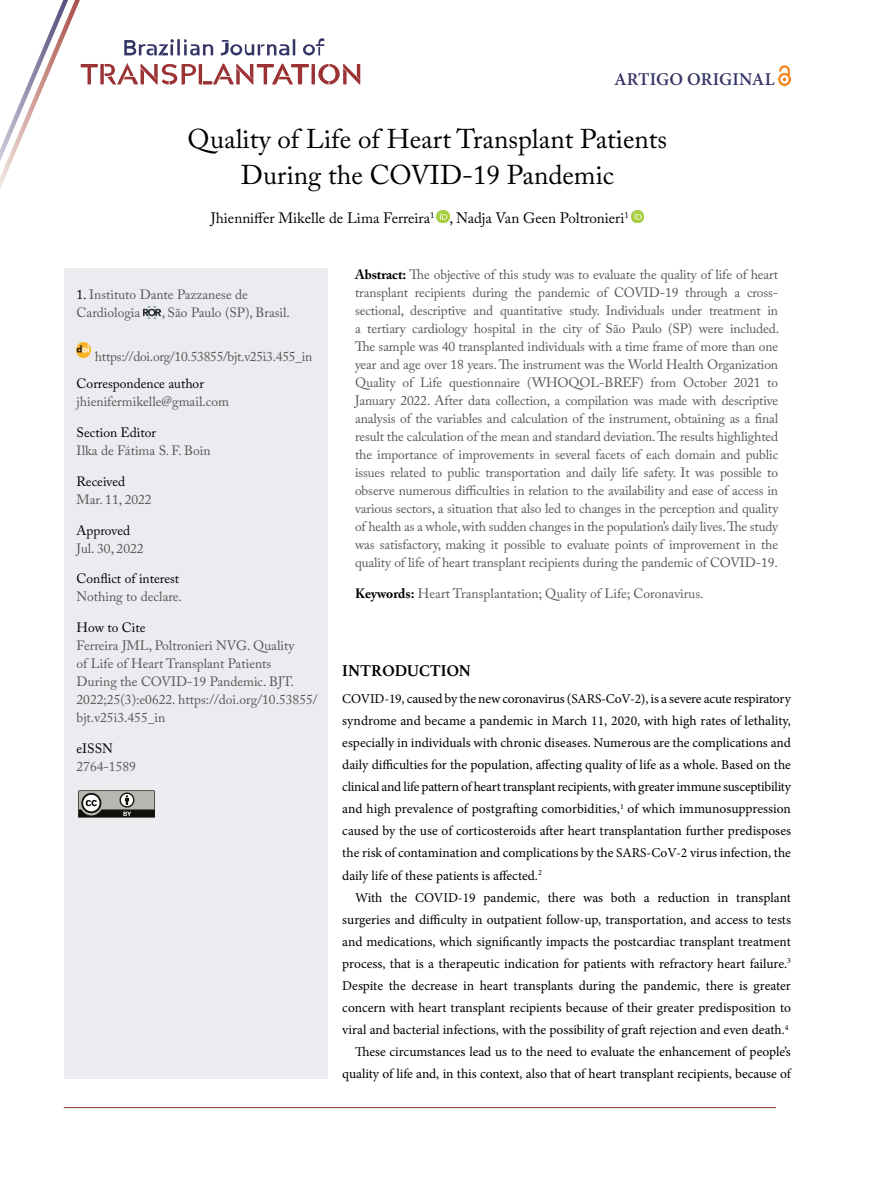
<style>
.page{position:relative;width:893px;height:1191px;background:#fff}
.page>*{position:absolute;margin:0;border:0;box-sizing:border-box;transform-origin:0 0}
.t1{font:27px/36px "Adobe Caslon Pro";color:#000;text-align:center}
.t2{font:600 18px "Minion Pro";letter-spacing:.01em;color:#353666}
.t3{font:700 16.5px "Athelas";color:#000}
.t4{font:15px "Adobe Caslon Pro";color:#000}
.t5{font:13.5px/18px "Adobe Caslon Pro";color:#575756}
.t6{font:13.5px/22px "Minion Pro";color:#000;text-align:justify}
.t7{font:13.5px "Adobe Caslon Pro";color:#000}
.t8{font:13.5px "Adobe Caslon Pro";letter-spacing:-.02em;color:#575756}
.s1{color:#000}
.s2{font-weight:700;color:#000}
</style>
<div class="page">
<svg style="left:437px;top:210px;width:12px;height:13px"></svg>
<svg style="left:631px;top:210px;width:13px;height:13px"></svg>
<svg style="left:0;top:0;width:360px;height:188px"></svg>
<div style="left:64px;top:268px;width:263px;height:810px;background:#ebebf0"></div>
<img style="left:144px;top:307px;width:16px;height:11px">
<img style="left:77px;top:343px;width:14px;height:14px">
<svg style="left:78px;top:790px;width:77px;height:28px;background:#81827d"></svg>
<img style="left:778px;top:66px;width:12px;height:19px">
<hr style="left:64px;top:1107px;width:712px;height:1px;background:#9b3134">
<h2 class="t2" style="left:614px;top:67px;width:162px">ARTIGO ORIGINAL</h2>
<h1 class="t1" style="left:188px;top:120px;width:481px">Quality of Life of Heart Transplant Patients<br>During the COVID-19 Pandemic</h1>
<p class="t4" style="left:211px;top:209px;width:419px">Jhienniffer Mikelle de Lima Ferreira<sup>1</sup> , Nadja Van Geen Poltronieri<sup>1</sup></p>
<p class="t5" style="left:77px;top:285px;width:173px"><span class="s1">1.</span> Instituto Dante Pazzanese de<br>Cardiologia</p>
<p class="t5" style="left:162px;top:303px;width:130px">, São Paulo (SP), Brasil.</p>
<p class="t8" style="left:95px;top:348px;width:219px">https://doi.org/10.53855/bjt.v25i3.455_in</p>
<p class="t7" style="left:77px;top:376px;width:129px">Correspondence author</p>
<p class="t5" style="left:77px;top:392px;width:154px">jhienifermikelle@gmail.com</p>
<p class="t7" style="left:77px;top:424px;width:81px">Section Editor</p>
<p class="t5" style="left:77px;top:441px;width:136px">Ilka de Fátima S. F. Boin</p>
<p class="t7" style="left:77px;top:473px;width:50px">Received</p>
<p class="t5" style="left:77px;top:490px;width:77px">Mar. 11, 2022</p>
<p class="t7" style="left:77px;top:522px;width:55px">Approved</p>
<p class="t5" style="left:77px;top:539px;width:69px">Jul. 30, 2022</p>
<p class="t7" style="left:77px;top:571px;width:104px">Conflict of interest</p>
<p class="t5" style="left:77px;top:587px;width:107px">Nothing to declare.</p>
<p class="t7" style="left:77px;top:619px;width:71px">How to Cite</p>
<p class="t5" style="left:77px;top:636px;width:243px">Ferreira JML, Poltronieri NVG. Quality<br>of Life of Heart Transplant Patients<br>During the COVID-19 Pandemic. BJT.<br>2022;25(3):e0622. https://doi.org/10.53855/ bjt.v25i3.455_in</p>
<p class="t7" style="left:77px;top:740px;width:38px">eISSN</p>
<p class="t5" style="left:77px;top:757px;width:61px">2764-1589</p>
<p class="t5" style="left:355px;top:265px;width:426px;text-align:justify"><span class="s2">Abstract:</span> The objective of this study was to evaluate the quality of life of heart transplant recipients during the pandemic of COVID-19 through a cross&shy;sectional, descriptive and quantitative study. Individuals under treatment in a tertiary cardiology hospital in the city of São Paulo (SP) were included.<br>The sample was 40 transplanted individuals with a time frame of more than one year and age over 18 years. The instrument was the World Health Organization Quality of Life questionnaire (WHOQOL-BREF) from October 2021 to January 2022. After data collection, a compilation was made with descriptive analysis of the variables and calculation of the instrument, obtaining as a final result the calculation of the mean and standard deviation. The results highlighted the importance of improvements in several facets of each domain and public issues related to public transportation and daily life safety. It was possible to observe numerous difficulties in relation to the availability and ease of access in various sectors, a situation that also led to changes in the perception and quality of health as a whole, with sudden changes in the population’s daily lives. The study was satisfactory, making it possible to evaluate points of improvement in the quality of life of heart transplant recipients during the pandemic of COVID-19.</p>
<p class="t5" style="left:355px;top:584px;width:350px"><span class="s2">Keywords:</span> Heart Transplantation; Quality of Life; Coronavirus.</p>
<p class="t3" style="left:342px;top:657px;width:130px">INTRODUCTION</p>
<p class="t6" style="left:342px;top:687px;width:450px">COVID-19, caused by the new coronavirus (SARS-CoV-2), is a severe acute respiratory syndrome and became a pandemic in March 11, 2020, with high rates of lethality, especially in individuals with chronic diseases. Numerous are the complications and daily difficulties for the population, affecting quality of life as a whole. Based on the clinical and life pattern of heart transplant recipients, with greater immune susceptibility and high prevalence of postgrafting comorbidities,<sup>1</sup> of which immunosuppression caused by the use of corticosteroids after heart transplantation further predisposes the risk of contamination and complications by the SARS-CoV-2 virus infection, the daily life of these patients is affected.<sup>2</sup></p>
<p class="t6" style="left:342px;top:886px;width:450px;text-align:right">With the COVID-19 pandemic, there was both a reduction in transplant surgeries and difficulty in outpatient follow-up, transportation, and access to tests and medications, which significantly impacts the postcardiac transplant treatment process, that is a therapeutic indication for patients with refractory heart failure.<sup>3<br></sup>Despite the decrease in heart transplants during the pandemic, there is greater concern with heart transplant recipients because of their greater predisposition to viral and bacterial infections, with the possibility of graft rejection and even death.<sup>4<br></sup>These circumstances lead us to the need to evaluate the enhancement of people’s quality of life and, in this context, also that of heart transplant recipients, because of</p>
</div>
